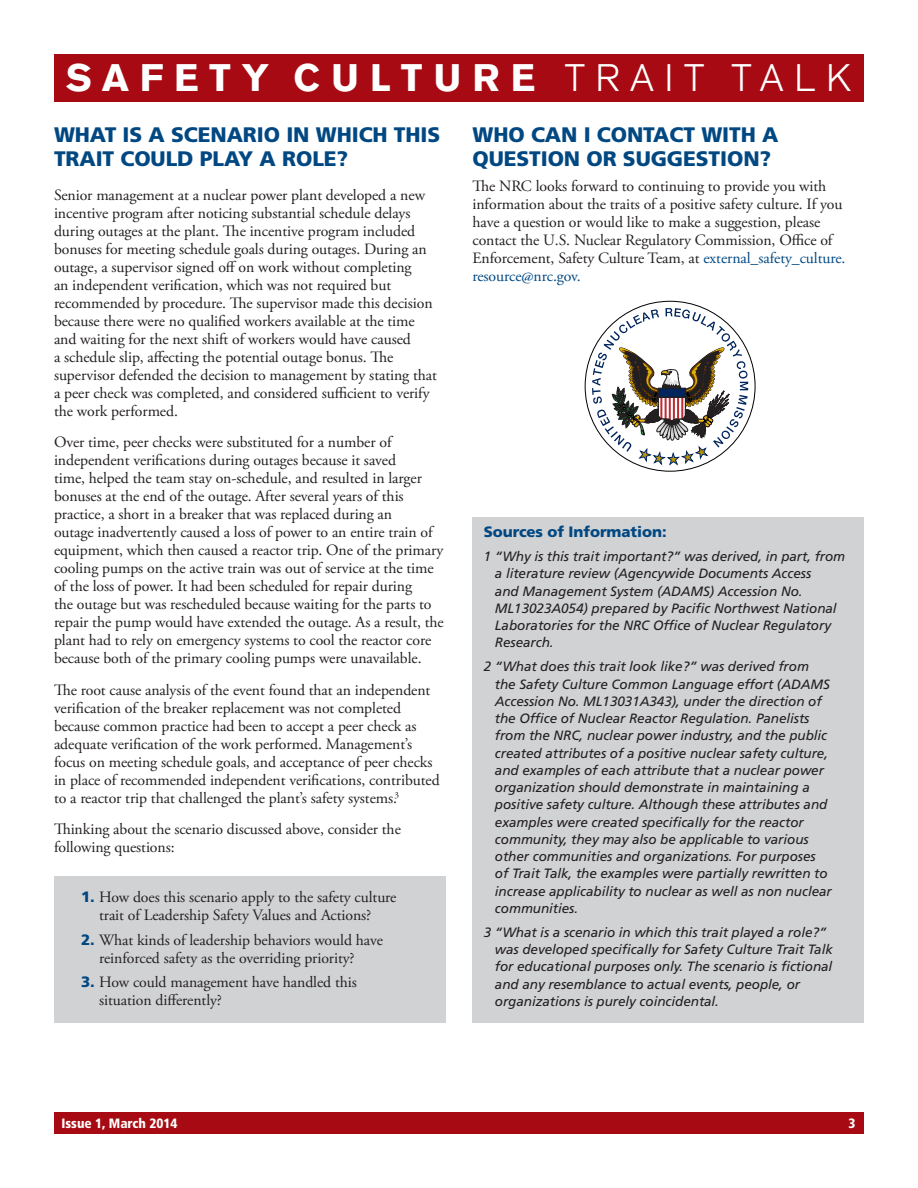
<style>
.page{position:relative;width:918px;height:1188px;background:#fff}
.page>*{position:absolute;margin:0;border:0;box-sizing:border-box;transform-origin:0 0}
.t1{font:900 37.8px "Akzidenz Grotesk";letter-spacing:.285em;color:#fff}
.Paragraph_Head{font:900 21px/24px "Frutiger LT Std";letter-spacing:-.005em;color:#014882}
.t2{font:15.75px/18px "Adobe Garamond Pro";letter-spacing:-.005em;color:#231f20}
.t3{font:900 15px "Frutiger LT Std";letter-spacing:-.005em;color:#014882}
.source{font:italic 13.5px/17.2px "Frutiger LT Std";letter-spacing:-.005em;color:#231f20}
.t4{font:900 condensed 13.5px "Frutiger LT Std";color:#fff}
.s1{font-weight:300}
.s2{font-family:"Frutiger LT Std";font-weight:900;font-size:15px;color:#014882}
.s3{color:#014882}
</style>
<div class="page">
<div style="left:472px;top:517px;width:392px;height:506px;background:#d1d2d4"></div>
<div style="left:54px;top:876px;width:392px;height:147px;background:#d1d2d4"></div>
<div style="left:54px;top:54px;width:810px;height:47px;background:#a70a12"></div>
<div style="left:54px;top:1112px;width:810px;height:22px;background:#a70a12"></div>
<svg style="left:592px;top:308px;width:156px;height:164px"></svg>
<p class="t1" style="left:66px;top:55px;width:786px">SAFETY CULTURE <span class="s1">TRAIT TALK</span></p>
<p class="Paragraph_Head" style="left:54px;top:123px;width:388px">WHAT IS A SCENARIO IN WHICH THIS<br>TRAIT COULD PLAY A ROLE?</p>
<p class="t2" style="left:54px;top:186px;width:385px">Senior management at a nuclear power plant developed a new incentive program after noticing substantial schedule delays during outages at the plant. The incentive program included bonuses for meeting schedule goals during outages. During an outage, a supervisor signed off on work without completing<br>an independent verification, which was not required but recommended by procedure. The supervisor made this decision because there were no qualified workers available at the time and waiting for the next shift of workers would have caused<br>a schedule slip, affecting the potential outage bonus. The supervisor defended the decision to management by stating that a peer check was completed, and considered sufficient to verify the work performed.</p>
<p class="t2" style="left:54px;top:434px;width:391px">Over time, peer checks were substituted for a number of independent verifications during outages because it saved<br>time, helped the team stay on-schedule, and resulted in larger bonuses at the end of the outage. After several years of this practice, a short in a breaker that was replaced during an<br>outage inadvertently caused a loss of power to an entire train of equipment, which then caused a reactor trip. One of the primary cooling pumps on the active train was out of service at the time of the loss of power. It had been scheduled for repair during<br>the outage but was rescheduled because waiting for the parts to repair the pump would have extended the outage. As a result, the plant had to rely on emergency systems to cool the reactor core because both of the primary cooling pumps were unavailable.</p>
<p class="t2" style="left:54px;top:681px;width:387px">The root cause analysis of the event found that an independent verification of the breaker replacement was not completed because common practice had been to accept a peer check as adequate verification of the work performed. Management’s focus on meeting schedule goals, and acceptance of peer checks in place of recommended independent verifications, contributed to a reactor trip that challenged the plant’s safety systems.<sup>3</sup></p>
<p class="t2" style="left:54px;top:821px;width:348px">Thinking about the scenario discussed above, consider the following questions:</p>
<p class="t2" style="left:81px;top:888px;width:317px;text-align:center"><span class="s2">1.</span> How does this scenario apply to the safety culture trait of Leadership Safety Values and Actions?</p>
<p class="t2" style="left:99px;top:931px;width:285px;text-indent:-18px"><span class="s2">2.</span> What kinds of leadership behaviors would have reinforced safety as the overriding priority?</p>
<p class="t2" style="left:99px;top:974px;width:259px;text-indent:-18px"><span class="s2">3.</span> How could management have handled this situation differently?</p>
<p class="Paragraph_Head" style="left:472px;top:123px;width:307px">WHO CAN I CONTACT WITH A<br>QUESTION OR SUGGESTION?</p>
<p class="t2" style="left:472px;top:177px;width:375px">The NRC looks forward to continuing to provide you with information about the traits of a positive safety culture. If you have a question or would like to make a suggestion, please contact the U.S. Nuclear Regulatory Commission, Office of Enforcement, Safety Culture Team, at <span class="s3">external_safety_culture. resource@nrc.gov.</span></p>
<p class="t3" style="left:484px;top:523px;width:184px">Sources of Information:</p>
<p class="source" style="left:495px;top:548px;width:352px;text-indent:-11px">1 “Why is this trait important?” was derived, in part, from a literature review (Agencywide Documents Access<br>and Management System (ADAMS) Accession No.<br>ML13023A054) prepared by Pacific Northwest National Laboratories for the NRC Office of Nuclear Regulatory Research.</p>
<p class="source" style="left:495px;top:658px;width:338px;text-indent:-11px">2 “What does this trait look like?” was derived from the Safety Culture Common Language effort (ADAMS Accession No. ML13031A343), under the direction of the Office of Nuclear Reactor Regulation. Panelists from the NRC, nuclear power industry, and the public created attributes of a positive nuclear safety culture, and examples of each attribute that a nuclear power organization should demonstrate in maintaining a positive safety culture. Although these attributes and examples were created specifically for the reactor community, they may also be applicable to various other communities and organizations. For purposes of Trait Talk, the examples were partially rewritten to increase applicability to nuclear as well as non nuclear communities.</p>
<p class="source" style="left:495px;top:924px;width:339px;text-indent:-11px">3 “What is a scenario in which this trait played a role?” was developed specifically for Safety Culture Trait Talk for educational purposes only. The scenario is fictional and any resemblance to actual events, people, or organizations is purely coincidental.</p>
<p class="t4" style="left:62px;top:1115px;width:118px">Issue 1, March 2014</p>
<p class="t4" style="left:848px;top:1115px;width:9px">3</p>
</div>
